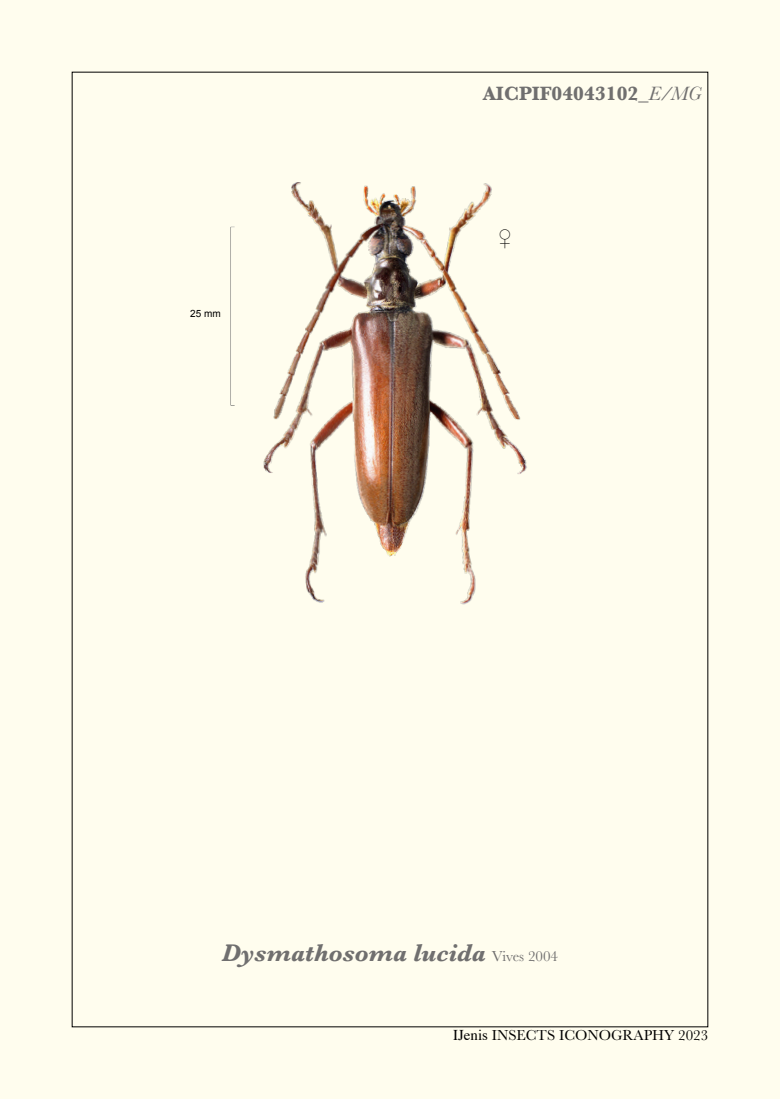
<style>
.page{position:relative;width:780px;height:1099px;background:#fff}
.page>*{position:absolute;margin:0;border:0;box-sizing:border-box;transform-origin:0 0}
.t1{font:italic 700 25px "Baskerville";color:#706f6f}
.t2{font:700 20px "Baskerville";color:#706f6f}
.t3{font:700 20px "Arial";color:#000}
.t4{font:15px "Baskerville";color:#000}
.t5{font:10px "Arial";color:#000}
.s1{font-weight:400;font-style:italic}
.s2{font-weight:400;font-style:normal;font-size:15px}
.s3{font-family:"Times"}
</style>
<div class="page">
<div style="left:0;top:0;width:780px;height:1098px;background:#fffdee"></div>
<img style="left:263px;top:182px;width:264px;height:423px">
<img style="left:230px;top:226px;width:5px;height:180px">
<h2 class="t2" style="left:483px;top:79px;width:219px">AICPIF04043102_<span class="s1">E/MG</span></h2>
<p class="t5" style="left:190px;top:307px;width:32px">25 mm</p>
<h2 class="t3" style="left:497px;top:223px;width:16px">♀</h2>
<h1 class="t1" style="left:222px;top:935px;width:337px">Dysmathosoma lucida <span class="s2">Vives 2004</span></h1>
<p class="t4" style="left:453px;top:1025px;width:257px"><span class="s3">IJenis</span> INSECTS ICONOGRAPHY 2023</p>
</div>
